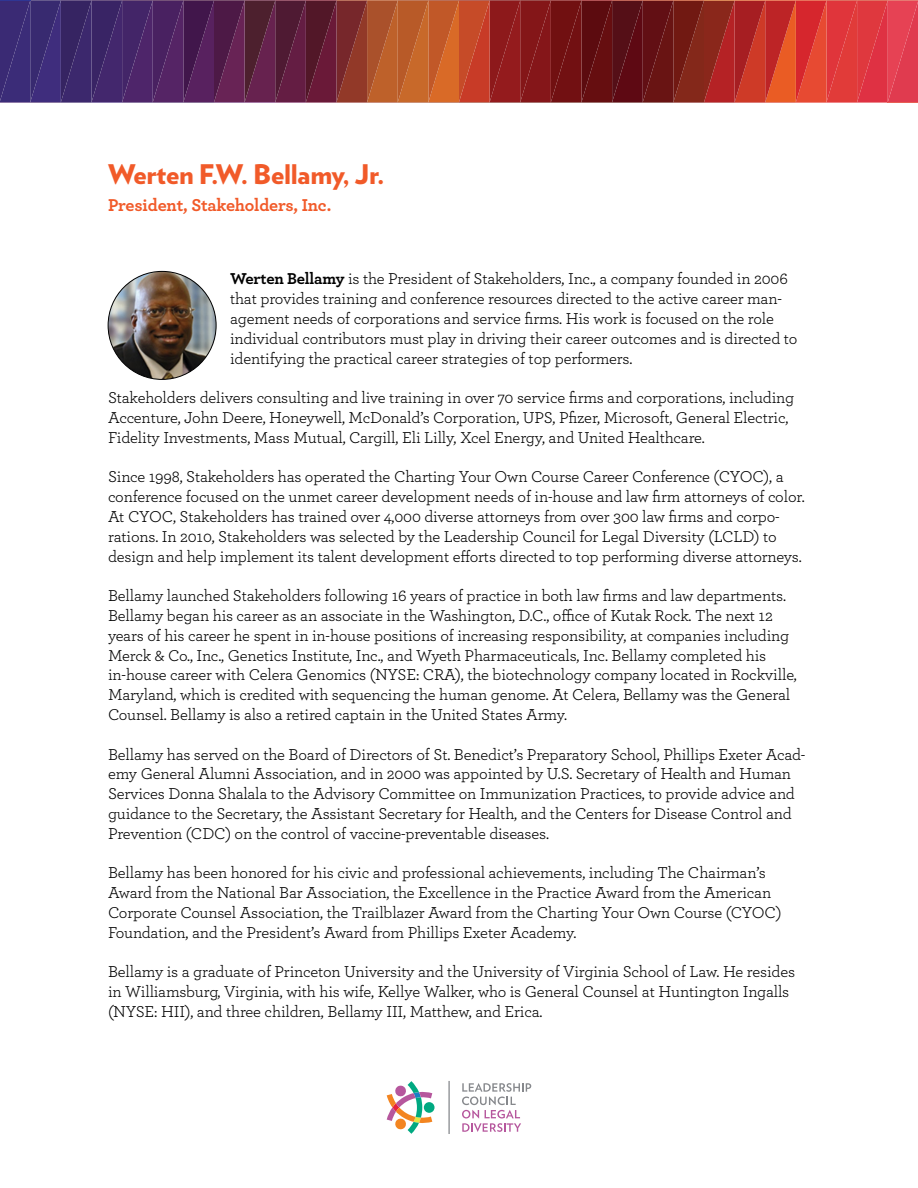
<style>
.page{position:relative;width:918px;height:1188px;background:#fff}
.page>*{position:absolute;margin:0;border:0;box-sizing:border-box;transform-origin:0 0}
.t1{font:900 27px "Verlag";letter-spacing:-.01em;color:#f15a29}
.t2{font:700 18px "Archer";letter-spacing:-.01em;color:#f15a29}
.t3{font:16.5px/19.8px "Archer";letter-spacing:-.01em;color:#000}
.s1{font-weight:700}
</style>
<div class="page">
<svg style="left:0;top:0;width:918px;height:103px;background:#872e3b"></svg>
<svg style="left:462px;top:1083px;width:69px;height:49px"></svg>
<svg style="left:424px;top:1102px;width:11px;height:11px"></svg>
<svg style="left:387px;top:1081px;width:45px;height:53px"></svg>
<svg style="left:448px;top:1081px;width:2px;height:53px"></svg>
<img style="left:108px;top:271px;width:108px;height:108px;border-radius:54px">
<h1 class="t1" style="left:108px;top:152px;width:278px">Werten F.W. Bellamy, Jr.</h1>
<p class="t2" style="left:108px;top:190px;width:225px">President, Stakeholders, Inc.</p>
<p class="t3" style="left:230px;top:268px;width:569px"><span class="s1">Werten Bellamy</span> is the President of Stakeholders, Inc., a company founded in 2006 that provides training and conference resources directed to the active career man&shy;agement needs of corporations and service firms. His work is focused on the role individual contributors must play in driving their career outcomes and is directed to identifying the practical career strategies of top performers.</p>
<p class="t3" style="left:108px;top:387px;width:688px">Stakeholders delivers consulting and live training in over 70 service firms and corporations, including<br>Accenture, John Deere, Honeywell, McDonald’s Corporation, UPS, Pfizer, Microsoft, General Electric,<br>Fidelity Investments, Mass Mutual, Cargill, Eli Lilly, Xcel Energy, and United Healthcare.</p>
<p class="t3" style="left:108px;top:466px;width:698px">Since 1998, Stakeholders has operated the Charting Your Own Course Career Conference (CYOC), a conference focused on the unmet career development needs of in-house and law firm attorneys of color.<br>At CYOC, Stakeholders has trained over 4,000 diverse attorneys from over 300 law firms and corpo&shy;rations. In 2010, Stakeholders was selected by the Leadership Council for Legal Diversity (LCLD) to design and help implement its talent development efforts directed to top performing diverse attorneys.</p>
<p class="t3" style="left:108px;top:585px;width:690px">Bellamy launched Stakeholders following 16 years of practice in both law firms and law departments.<br>Bellamy began his career as an associate in the Washington, D.C., office of Kutak Rock. The next 12 years of his career he spent in in-house positions of increasing responsibility, at companies including Merck &amp; Co., Inc., Genetics Institute, Inc., and Wyeth Pharmaceuticals, Inc. Bellamy completed his in-house career with Celera Genomics (NYSE: CRA), the biotechnology company located in Rockville, Maryland, which is credited with sequencing the human genome. At Celera, Bellamy was the General Counsel. Bellamy is also a retired captain in the United States Army.</p>
<p class="t3" style="left:108px;top:744px;width:699px">Bellamy has served on the Board of Directors of St. Benedict’s Preparatory School, Phillips Exeter Acad&shy;emy General Alumni Association, and in 2000 was appointed by U.S. Secretary of Health and Human Services Donna Shalala to the Advisory Committee on Immunization Practices, to provide advice and guidance to the Secretary, the Assistant Secretary for Health, and the Centers for Disease Control and Prevention (CDC) on the control of vaccine-preventable diseases.</p>
<p class="t3" style="left:108px;top:862px;width:675px">Bellamy has been honored for his civic and professional achievements, including The Chairman’s Award from the National Bar Association, the Excellence in the Practice Award from the American Corporate Counsel Association, the Trailblazer Award from the Charting Your Own Course (CYOC)<br>Foundation, and the President’s Award from Phillips Exeter Academy.</p>
<p class="t3" style="left:108px;top:961px;width:689px">Bellamy is a graduate of Princeton University and the University of Virginia School of Law. He resides in Williamsburg, Virginia, with his wife, Kellye Walker, who is General Counsel at Huntington Ingalls (NYSE: HII), and three children, Bellamy III, Matthew, and Erica.</p>
</div>
